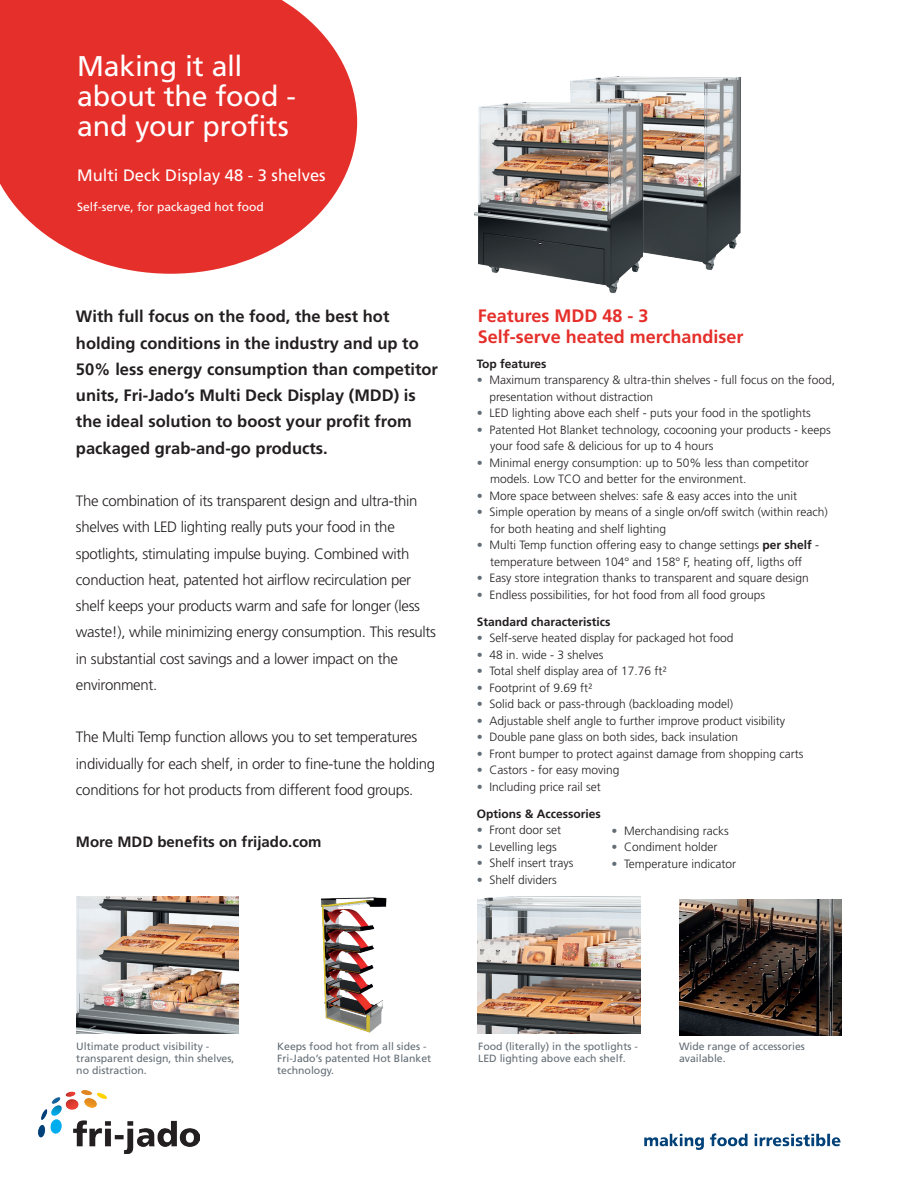
<style>
.page{position:relative;width:918px;height:1188px;background:#fff}
.page>*{position:absolute;margin:0;border:0;box-sizing:border-box;transform-origin:0 0}
.t1{font:28.5px/30px "Frutiger LT Std";letter-spacing:-.01em;color:#fff}
.t2{font:700 18px/21px "Frutiger LT Std";color:#e52f2a}
.t3{font:700 16.5px/26.2px "Frutiger LT Std";color:#231f20}
.t4{font:16.5px "Frutiger LT Std";color:#fff}
.t5{font:300 15px/26.2px "Frutiger LT Std";letter-spacing:-.02em;color:#231f20}
.t6{font:700 15px "Frutiger LT Std";color:#231f20}
.t7{font:300 12px/16.5px "Frutiger LT Std";color:#231f20}
.t8{font:700 12px "Frutiger LT Std";color:#231f20}
.t9{font:12px "Frutiger LT Std";color:#fff}
.t10{font:10.5px/12px "Frutiger LT Std";color:#636d75}
.s1{color:#636d75}
.s2{font-weight:700}
</style>
<div class="page">
<svg style="left:0;top:0;width:357px;height:274px;background:#e84d49"></svg>
<div style="left:0;top:0;width:99px;height:94px;background:#e52f2a"></div>
<img style="left:644px;top:1133px;width:196px;height:16px">
<img style="left:38px;top:1091px;width:161px;height:62px">
<img style="left:652px;top:77px;width:89px;height:194px">
<img style="left:474px;top:76px;width:178px;height:218px">
<img style="left:320px;top:897px;width:67px;height:136px">
<img style="left:679px;top:899px;width:163px;height:136px">
<img style="left:76px;top:897px;width:163px;height:136px">
<img style="left:477px;top:897px;width:163px;height:136px">
<h1 class="t1" style="left:77px;top:51px;width:220px">Making it all about the food - and your profits</h1>
<h3 class="t4" style="left:77px;top:165px;width:250px">Multi Deck Display 48 - 3 shelves</h3>
<p class="t9" style="left:77px;top:200px;width:188px">Self-serve, for packaged hot food</p>
<p class="t3" style="left:76px;top:304px;width:364px">With full focus on the food, the best hot holding conditions in the industry and up to 50% less energy consumption than competitor units, Fri-Jado’s Multi Deck Display (MDD) is the ideal solution to boost your profit from packaged grab-and-go products.</p>
<p class="t5" style="left:76px;top:488px;width:362px">The combination of its transparent design and ultra-thin shelves with LED lighting really puts your food in the spotlights, stimulating impulse buying. Combined with conduction heat, patented hot airflow recirculation per shelf keeps your products warm and safe for longer (less waste!), while minimizing energy consumption. This results in substantial cost savings and a lower impact on the environment.</p>
<p class="t5" style="left:76px;top:724px;width:361px">The Multi Temp function allows you to set temperatures individually for each shelf, in order to fine-tune the holding conditions for hot products from different food groups.</p>
<p class="t6" style="left:76px;top:833px;width:247px">More MDD benefits on frijado.com</p>
<h2 class="t2" style="left:478px;top:305px;width:267px">Features MDD 48 - 3<br>Self-serve heated merchandiser</h2>
<p class="t8" style="left:477px;top:357px;width:71px">Top features</p>
<p class="t7" style="left:489px;top:372px;width:347px;text-indent:-13px"><span class="s1">•</span> Maximum transparency &amp; ultra-thin shelves - full focus on the food, presentation without distraction</p>
<p class="t7" style="left:477px;top:405px;width:336px"><span class="s1">•</span> LED lighting above each shelf - puts your food in the spotlights</p>
<p class="t7" style="left:490px;top:422px;width:342px;text-indent:-13px"><span class="s1">•</span> Patented Hot Blanket technology, cocooning your products - keeps your food safe &amp; delicious for up to 4 hours</p>
<p class="t7" style="left:490px;top:455px;width:320px;text-indent:-13px"><span class="s1">•</span> Minimal energy consumption: up to 50% less than competitor models. Low TCO and better for the environment.</p>
<p class="t7" style="left:477px;top:488px;width:322px"><span class="s1">•</span> More space between shelves: safe &amp; easy acces into the unit</p>
<p class="t7" style="left:490px;top:504px;width:339px;text-indent:-13px"><span class="s1">•</span> Simple operation by means of a single on/off switch (within reach) for both heating and shelf lighting</p>
<p class="t7" style="left:477px;top:537px;width:344px;text-align:center"><span class="s1">•</span> Multi Temp function offering easy to change settings <span class="s2">per shelf</span> - temperature between 104° and 158° F, heating off, ligths off</p>
<p class="t7" style="left:477px;top:570px;width:334px"><span class="s1">•</span> Easy store integration thanks to transparent and square design</p>
<p class="t7" style="left:477px;top:587px;width:290px"><span class="s1">•</span> Endless possibilities, for hot food from all food groups</p>
<p class="t8" style="left:477px;top:615px;width:135px">Standard characteristics</p>
<p class="t7" style="left:477px;top:630px;width:258px"><span class="s1">•</span> Self-serve heated display for packaged hot food</p>
<p class="t7" style="left:477px;top:647px;width:128px"><span class="s1">•</span> 48 in. wide - 3 shelves</p>
<p class="t7" style="left:477px;top:663px;width:192px"><span class="s1">•</span> Total shelf display area of 17.76 ft²</p>
<p class="t7" style="left:477px;top:680px;width:117px"><span class="s1">•</span> Footprint of 9.69 ft²</p>
<p class="t7" style="left:477px;top:696px;width:258px"><span class="s1">•</span> Solid back or pass-through (backloading model)</p>
<p class="t7" style="left:477px;top:713px;width:310px"><span class="s1">•</span> Adjustable shelf angle to further improve product visibility</p>
<p class="t7" style="left:477px;top:729px;width:263px"><span class="s1">•</span> Double pane glass on both sides, back insulation</p>
<p class="t7" style="left:477px;top:746px;width:328px"><span class="s1">•</span> Front bumper to protect against damage from shopping carts</p>
<p class="t7" style="left:477px;top:762px;width:144px"><span class="s1">•</span> Castors - for easy moving</p>
<p class="t7" style="left:477px;top:779px;width:126px"><span class="s1">•</span> Including price rail set</p>
<p class="t8" style="left:477px;top:806px;width:125px">Options &amp; Accessories</p>
<p class="t7" style="left:477px;top:822px;width:86px"><span class="s1">•</span> Front door set</p>
<p class="t7" style="left:477px;top:838px;width:82px"><span class="s1">•</span> Levelling legs</p>
<p class="t7" style="left:477px;top:855px;width:98px"><span class="s1">•</span> Shelf insert trays</p>
<p class="t7" style="left:477px;top:871px;width:82px"><span class="s1">•</span> Shelf dividers</p>
<p class="t7" style="left:611px;top:822px;width:119px"><span class="s1">•</span> Merchandising racks</p>
<p class="t7" style="left:611px;top:839px;width:108px"><span class="s1">•</span> Condiment holder</p>
<p class="t7" style="left:611px;top:855px;width:126px"><span class="s1">•</span> Temperature indicator</p>
<p class="t10" style="left:76px;top:1041px;width:160px">Ultimate product visibility - transparent design, thin shelves, no distraction.</p>
<p class="t10" style="left:277px;top:1041px;width:156px">Keeps food hot from all sides -<br>Fri-Jado’s patented Hot Blanket technology.</p>
<p class="t10" style="left:478px;top:1041px;width:161px">Food (literally) in the spotlights -<br>LED lighting above each shelf.</p>
<p class="t10" style="left:679px;top:1041px;width:128px">Wide range of accessories available.</p>
</div>
